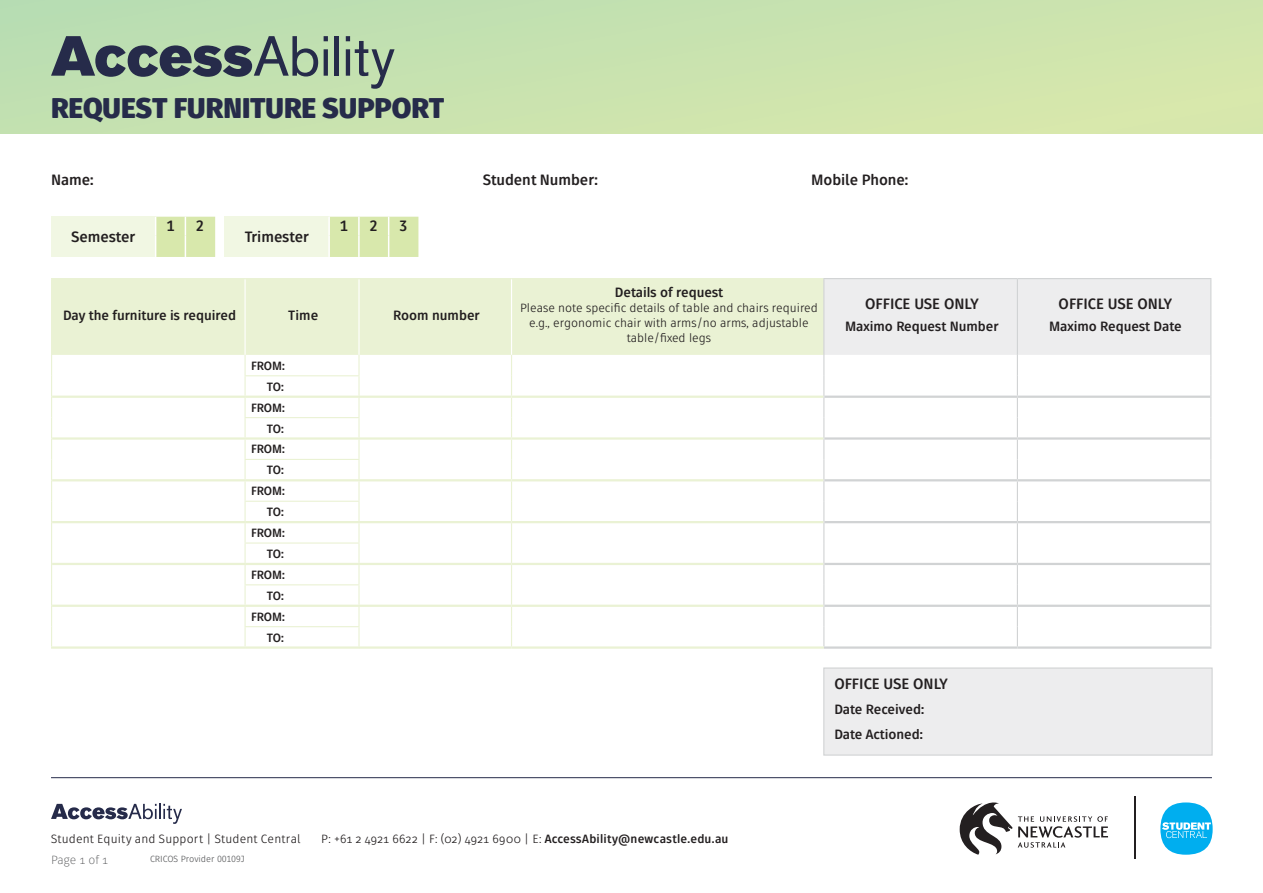
<style>
.page{position:relative;width:1263px;height:893px;background:#fff}
.page>*{position:absolute;margin:0;border:0;box-sizing:border-box;transform-origin:0 0}
.t1{font:900 28.5px "Fuse V.2 Display";letter-spacing:.005em;color:#262b4a}
.t2{font:700 15px "Fuse V.2 Display";color:#231f20}
.t3{font:700 15px "Fuse V.2 Text";letter-spacing:-.005em;color:#231f20}
.t4{font:700 13.5px/25.2px "Fuse V.2 Display";color:#231f20}
.t5{font:12px/15px "Fuse V.2 Display";color:#231f20;text-align:center}
.t6{font:12px "Fuse V.2 Text";letter-spacing:.015em;color:#231f20}
.t7{font:700 12px/20.9px "Fuse V.2 Display";letter-spacing:-.005em;color:#231f20;text-align:right}
.t8{font:300 12px "Fuse V.2 Text";color:#58595b}
.t9{font:9px "Fuse V.2 Display";color:#58595b}
.s1{font-family:"Fuse V.2 Display";font-weight:700}
</style>
<div class="page">
<div style="left:0;top:0;width:1263px;height:133px;background:linear-gradient(to right,#bcdeb1,#d5e7ac)"></div>
<div style="left:51px;top:217px;width:105px;height:40px;background:#f1f7e3"></div>
<svg style="left:155px;top:217px;width:60px;height:40px;background:#d9e9b0"></svg>
<div style="left:225px;top:217px;width:104px;height:40px;background:#f1f7e3"></div>
<div style="left:328px;top:217px;width:90px;height:40px;background:#d8e8ac"></div>
<svg style="left:51px;top:36px;width:267px;height:41px;background:#788c81"></svg>
<hr style="left:324px;top:49px;width:4px;height:27px;background:#262b4a">
<svg style="left:324px;top:36px;width:4px;height:5px"></svg>
<hr style="left:335px;top:36px;width:4px;height:40px;background:#262b4a">
<svg style="left:346px;top:36px;width:49px;height:53px;background:#9cb396"></svg>
<div style="left:52px;top:279px;width:771px;height:76px;background:#eaf2d4"></div>
<hr style="left:244px;top:279px;width:2px;height:76px;background:#fff">
<hr style="left:358px;top:279px;width:2px;height:76px;background:#fff">
<hr style="left:511px;top:279px;width:1px;height:76px;background:#fff">
<hr style="left:244px;top:481px;width:2px;height:20px;background:#eaf2d4">
<hr style="left:358px;top:481px;width:2px;height:20px;background:#eaf2d4">
<svg style="left:244px;top:502px;width:2px;height:82px"></svg>
<svg style="left:358px;top:502px;width:2px;height:82px"></svg>
<hr style="left:244px;top:585px;width:2px;height:20px;background:#eaf2d4">
<hr style="left:358px;top:585px;width:2px;height:20px;background:#eaf2d4">
<svg style="left:51px;top:355px;width:1px;height:291px"></svg>
<svg style="left:511px;top:355px;width:1px;height:291px"></svg>
<svg style="left:244px;top:607px;width:2px;height:39px"></svg>
<svg style="left:358px;top:607px;width:2px;height:39px"></svg>
<hr style="left:51px;top:278px;width:194px;height:1px;background:#eaf2d4">
<hr style="left:51px;top:279px;width:1px;height:76px;background:#eaf2d4">
<hr style="left:245px;top:278px;width:114px;height:1px;background:#eaf2d4">
<hr style="left:359px;top:278px;width:152px;height:1px;background:#eaf2d4">
<hr style="left:511px;top:278px;width:312px;height:1px;background:#eaf2d4">
<svg style="left:823px;top:279px;width:388px;height:367px"></svg>
<hr style="left:823px;top:278px;width:194px;height:1px;background:#d1d3d4">
<hr style="left:823px;top:279px;width:1px;height:76px;background:#d1d3d4">
<hr style="left:1017px;top:278px;width:194px;height:1px;background:#d1d3d4">
<hr style="left:1017px;top:279px;width:1px;height:76px;background:#d1d3d4">
<hr style="left:1210px;top:279px;width:1px;height:76px;background:#d1d3d4">
<hr style="left:52px;top:396px;width:193px;height:2px;background:#eaf2d4">
<hr style="left:359px;top:396px;width:152px;height:2px;background:#eaf2d4">
<hr style="left:511px;top:396px;width:312px;height:2px;background:#eaf2d4">
<hr style="left:824px;top:396px;width:193px;height:2px;background:#d1d3d4">
<hr style="left:1017px;top:396px;width:193px;height:2px;background:#d1d3d4">
<hr style="left:52px;top:437px;width:193px;height:3px;background:#eaf2d4">
<hr style="left:359px;top:437px;width:152px;height:3px;background:#eaf2d4">
<hr style="left:511px;top:437px;width:312px;height:3px;background:#eaf2d4">
<hr style="left:824px;top:437px;width:193px;height:3px;background:#d1d3d4">
<hr style="left:1017px;top:437px;width:193px;height:3px;background:#d1d3d4">
<hr style="left:52px;top:479px;width:193px;height:2px;background:#eaf2d4">
<hr style="left:245px;top:479px;width:114px;height:2px;background:#eaf2d4">
<hr style="left:359px;top:479px;width:152px;height:2px;background:#eaf2d4">
<hr style="left:511px;top:479px;width:312px;height:2px;background:#eaf2d4">
<hr style="left:824px;top:479px;width:193px;height:2px;background:#d1d3d4">
<hr style="left:1017px;top:479px;width:193px;height:2px;background:#d1d3d4">
<hr style="left:52px;top:521px;width:193px;height:2px;background:#eaf2d4">
<hr style="left:245px;top:521px;width:114px;height:2px;background:#eaf2d4">
<hr style="left:359px;top:521px;width:152px;height:2px;background:#eaf2d4">
<hr style="left:511px;top:521px;width:312px;height:2px;background:#eaf2d4">
<hr style="left:824px;top:521px;width:193px;height:2px;background:#d1d3d4">
<hr style="left:1017px;top:521px;width:193px;height:2px;background:#d1d3d4">
<hr style="left:52px;top:563px;width:193px;height:2px;background:#eaf2d4">
<hr style="left:245px;top:563px;width:114px;height:2px;background:#eaf2d4">
<hr style="left:359px;top:563px;width:152px;height:2px;background:#eaf2d4">
<hr style="left:511px;top:563px;width:312px;height:2px;background:#eaf2d4">
<hr style="left:824px;top:563px;width:193px;height:2px;background:#d1d3d4">
<hr style="left:1017px;top:563px;width:193px;height:2px;background:#d1d3d4">
<hr style="left:52px;top:605px;width:193px;height:2px;background:#eaf2d4">
<hr style="left:51px;top:646px;width:194px;height:3px;background:#eaf2d4">
<hr style="left:245px;top:605px;width:114px;height:2px;background:#eaf2d4">
<hr style="left:359px;top:605px;width:152px;height:2px;background:#eaf2d4">
<hr style="left:511px;top:605px;width:312px;height:2px;background:#eaf2d4">
<hr style="left:359px;top:646px;width:152px;height:3px;background:#eaf2d4">
<hr style="left:511px;top:646px;width:313px;height:3px;background:#eaf2d4">
<hr style="left:824px;top:605px;width:193px;height:2px;background:#d1d3d4">
<hr style="left:1017px;top:605px;width:193px;height:2px;background:#d1d3d4">
<hr style="left:824px;top:646px;width:193px;height:3px;background:#d1d3d4">
<hr style="left:1017px;top:646px;width:194px;height:3px;background:#d1d3d4">
<hr style="left:245px;top:646px;width:114px;height:3px;background:#eaf2d4">
<hr style="left:244px;top:626px;width:116px;height:1px;background:#eaf2d4">
<hr style="left:244px;top:584px;width:116px;height:1px;background:#eaf2d4">
<hr style="left:244px;top:542px;width:116px;height:2px;background:#eaf2d4">
<hr style="left:244px;top:501px;width:116px;height:1px;background:#eaf2d4">
<hr style="left:244px;top:459px;width:116px;height:1px;background:#eaf2d4">
<svg style="left:244px;top:398px;width:2px;height:81px"></svg>
<svg style="left:358px;top:398px;width:2px;height:81px"></svg>
<hr style="left:244px;top:355px;width:2px;height:20px;background:#eaf2d4">
<hr style="left:358px;top:355px;width:2px;height:20px;background:#eaf2d4">
<hr style="left:244px;top:376px;width:2px;height:20px;background:#eaf2d4">
<hr style="left:358px;top:376px;width:2px;height:20px;background:#eaf2d4">
<hr style="left:245px;top:437px;width:114px;height:3px;background:#eaf2d4">
<hr style="left:245px;top:396px;width:114px;height:2px;background:#eaf2d4">
<hr style="left:244px;top:417px;width:116px;height:1px;background:#eaf2d4">
<hr style="left:244px;top:375px;width:116px;height:1px;background:#eaf2d4">
<hr style="left:1134px;top:796px;width:2px;height:63px;background:#231f20">
<svg style="left:960px;top:802px;width:52px;height:53px"></svg>
<svg style="left:1018px;top:816px;width:90px;height:32px"></svg>
<div style="left:1160px;top:802px;width:53px;height:53px;background:#00aeef;border-radius:50%"></div>
<svg style="left:1162px;top:822px;width:49px;height:16px"></svg>
<svg style="left:51px;top:804px;width:131px;height:20px"></svg>
<hr style="left:51px;top:777px;width:1161px;height:1px;background:#262b4a">
<div style="left:823px;top:667px;width:390px;height:89px;background:#ededee;border:1px solid #d1d3d4"></div>
<h1 class="t1" style="left:51px;top:88px;width:395px">REQUEST FURNITURE SUPPORT</h1>
<p class="t3" style="left:51px;top:171px;width:44px">Name:</p>
<p class="t3" style="left:483px;top:171px;width:116px">Student Number:</p>
<p class="t3" style="left:811px;top:171px;width:99px">Mobile Phone:</p>
<p class="t2" style="left:71px;top:228px;width:65px">Semester</p>
<p class="t2" style="left:166px;top:217px;width:10px">1</p>
<p class="t2" style="left:197px;top:217px;width:9px">2</p>
<p class="t2" style="left:245px;top:228px;width:66px">Trimester</p>
<p class="t2" style="left:340px;top:217px;width:10px">1</p>
<p class="t2" style="left:370px;top:217px;width:9px">2</p>
<p class="t2" style="left:400px;top:217px;width:9px">3</p>
<p class="t4" style="left:63px;top:302px;width:175px">Day the furniture is required</p>
<p class="t4" style="left:288px;top:302px;width:32px">Time</p>
<p class="t4" style="left:393px;top:302px;width:88px">Room number</p>
<p class="t7" style="left:251px;top:355px;width:35px">FROM:<br>TO:<br>FROM:<br>TO:<br>FROM:<br>TO:<br>FROM:<br>TO:<br>FROM:<br>TO:<br>FROM:<br>TO:<br>FROM:<br>TO:</p>
<p class="t4" style="left:615px;top:280px;width:110px">Details of request</p>
<p class="t5" style="left:520px;top:301px;width:299px">Please note specific details of table and chairs required e.g., ergonomic chair with arms/no arms, adjustable table/fixed legs</p>
<p class="t2" style="left:865px;top:294px;width:115px">OFFICE USE ONLY</p>
<p class="t4" style="left:845px;top:314px;width:155px">Maximo Request Number</p>
<p class="t2" style="left:834px;top:674px;width:115px">OFFICE USE ONLY</p>
<p class="t4" style="left:834px;top:697px;width:91px">Date Received:<br>Date Actioned:</p>
<p class="t6" style="left:51px;top:831px;width:251px">Student Equity and Support | Student Central</p>
<p class="t6" style="left:321px;top:831px;width:409px">P: +61 2 4921 6622 | F: (02) 4921 6900 | E: <span class="s1">AccessAbility@newcastle.edu.au</span></p>
<p class="t8" style="left:51px;top:853px;width:59px">Page 1 of 1</p>
<p class="t9" style="left:150px;top:853px;width:96px">CRICOS Provider 00109J</p>
<p class="t2" style="left:1059px;top:294px;width:115px">OFFICE USE ONLY</p>
<p class="t4" style="left:1049px;top:314px;width:134px">Maximo Request Date</p>
</div>
